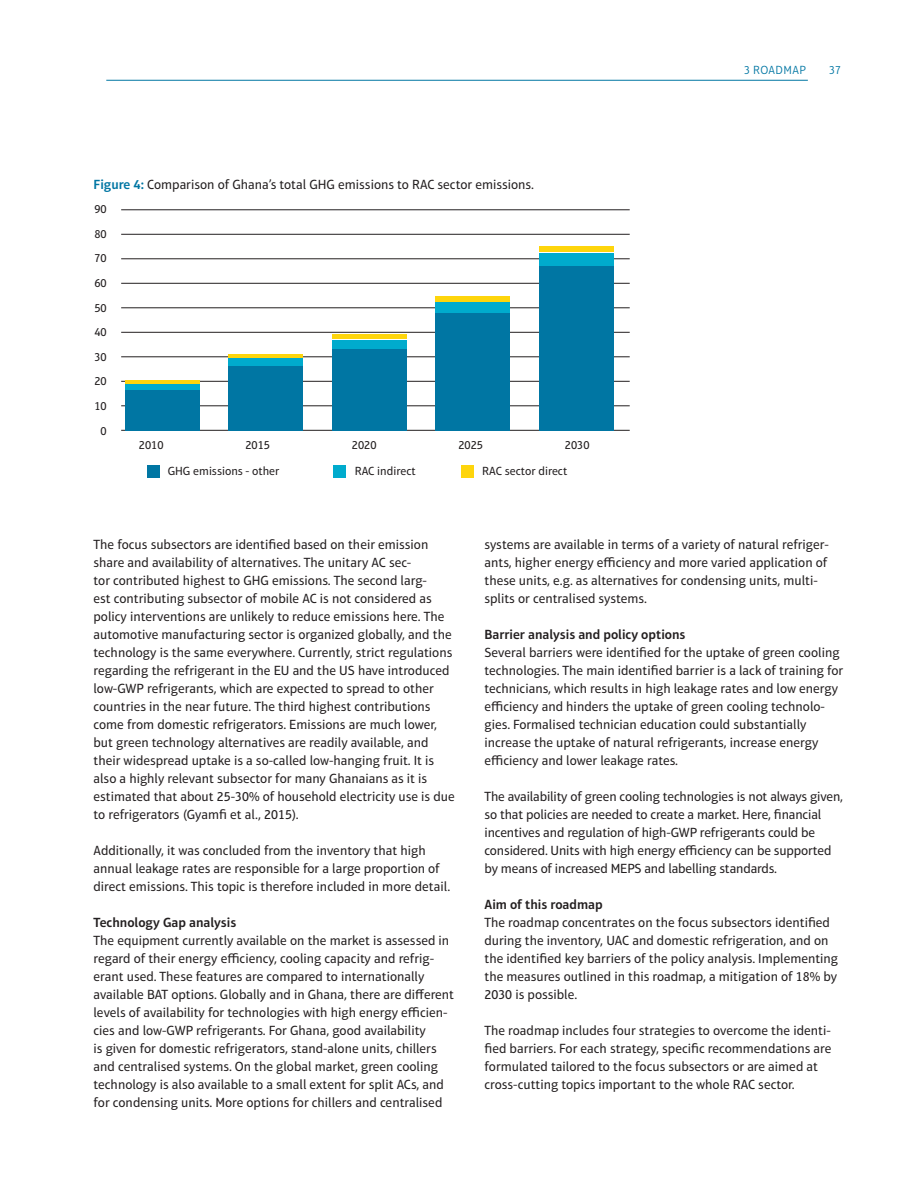
<style>
.page{position:relative;width:918px;height:1188px;background:#fff}
.page>*{position:absolute;margin:0;border:0;box-sizing:border-box;transform-origin:0 0}
.Copy{font:13.5px/18px "Aptifer Sans LT Pro";color:#231f20}
.Copy-2{font:600 13.5px "Aptifer Sans LT Pro";color:#231f20}
.Figure_Head{font:13.5px "Aptifer Sans LT Pro";color:#231f20}
.Copy-3{font:12px "Aptifer Sans LT Pro";color:#231f20}
.t1{font:300 12px "Aptifer Sans LT Pro";letter-spacing:.035em;color:#0076a3}
.s1{font-weight:600;color:#0076a3}
</style>
<div class="page">
<hr style="left:106px;top:80px;width:702px;height:1px;background:#0076a3">
<hr style="left:121px;top:430px;width:509px;height:1px;background:#231f20">
<hr style="left:121px;top:210px;width:509px;height:1px;background:#231f20">
<hr style="left:121px;top:234px;width:509px;height:1px;background:#231f20">
<hr style="left:121px;top:259px;width:509px;height:1px;background:#231f20">
<hr style="left:121px;top:283px;width:509px;height:1px;background:#231f20">
<hr style="left:121px;top:308px;width:509px;height:1px;background:#231f20">
<hr style="left:121px;top:332px;width:509px;height:1px;background:#231f20">
<hr style="left:121px;top:357px;width:509px;height:1px;background:#231f20">
<hr style="left:121px;top:381px;width:509px;height:1px;background:#231f20">
<hr style="left:121px;top:406px;width:509px;height:1px;background:#231f20">
<hr style="left:125px;top:380px;width:74px;height:3px;background:#fed50c">
<hr style="left:229px;top:354px;width:74px;height:4px;background:#fed50c">
<hr style="left:332px;top:335px;width:74px;height:4px;background:#fed50c">
<div style="left:436px;top:296px;width:74px;height:5px;background:#fed50c"></div>
<div style="left:539px;top:246px;width:74px;height:6px;background:#fed50c"></div>
<div style="left:125px;top:384px;width:74px;height:6px;background:#00abcd"></div>
<div style="left:229px;top:359px;width:74px;height:7px;background:#00abcd"></div>
<div style="left:332px;top:340px;width:74px;height:9px;background:#00abcd"></div>
<div style="left:436px;top:302px;width:74px;height:11px;background:#00abcd"></div>
<div style="left:539px;top:253px;width:74px;height:12px;background:#00abcd"></div>
<div style="left:125px;top:390px;width:74px;height:41px;background:#0076a3"></div>
<div style="left:229px;top:367px;width:74px;height:64px;background:#0076a3"></div>
<div style="left:332px;top:349px;width:74px;height:82px;background:#0076a3"></div>
<div style="left:436px;top:313px;width:74px;height:118px;background:#0076a3"></div>
<div style="left:539px;top:266px;width:74px;height:165px;background:#0076a3"></div>
<div style="left:147px;top:465px;width:12px;height:13px;background:#0076a3"></div>
<div style="left:333px;top:465px;width:13px;height:13px;background:#00abcd"></div>
<div style="left:461px;top:465px;width:12px;height:13px;background:#fed50c"></div>
<p class="Figure_Head" style="left:94px;top:177px;width:442px"><span class="s1">Figure 4:</span> Comparison of Ghana’s total GHG emissions to RAC sector emissions.</p>
<p class="Copy-3" style="left:94px;top:202px;width:14px">90</p>
<p class="Copy-3" style="left:94px;top:227px;width:14px">80</p>
<p class="Copy-3" style="left:94px;top:251px;width:14px">70</p>
<p class="Copy-3" style="left:94px;top:276px;width:14px">60</p>
<p class="Copy-3" style="left:94px;top:301px;width:14px">50</p>
<p class="Copy-3" style="left:94px;top:325px;width:14px">40</p>
<p class="Copy-3" style="left:94px;top:350px;width:14px">30</p>
<p class="Copy-3" style="left:94px;top:375px;width:14px">20</p>
<p class="Copy-3" style="left:94px;top:399px;width:14px">10</p>
<p class="Copy-3" style="left:101px;top:424px;width:8px">0</p>
<p class="Copy-3" style="left:139px;top:438px;width:26px">2010</p>
<p class="Copy-3" style="left:245px;top:438px;width:26px">2015</p>
<p class="Copy-3" style="left:352px;top:438px;width:26px">2020</p>
<p class="Copy-3" style="left:458px;top:438px;width:26px">2025</p>
<p class="Copy-3" style="left:565px;top:438px;width:26px">2030</p>
<p class="Copy-3" style="left:168px;top:464px;width:113px">GHG emissions - other</p>
<p class="Copy-3" style="left:355px;top:464px;width:63px">RAC indirect</p>
<p class="Copy-3" style="left:482px;top:464px;width:87px">RAC sector direct</p>
<p class="t1" style="left:744px;top:63px;width:63px">3 ROADMAP</p>
<p class="t1" style="left:829px;top:64px;width:14px">37</p>
<p class="Copy" style="left:94px;top:535px;width:363px">The focus subsectors are identified based on their emission share and availability of alternatives. The unitary AC sec-<br>tor contributed highest to GHG emissions. The second larg-<br>est contributing subsector of mobile AC is not considered as policy interventions are unlikely to reduce emissions here. The automotive manufacturing sector is organized globally, and the technology is the same everywhere. Currently, strict regulations regarding the refrigerant in the EU and the US have introduced low-GWP refrigerants, which are expected to spread to other countries in the near future. The third highest contributions come from domestic refrigerators. Emissions are much lower, but green technology alternatives are readily available, and their widespread uptake is a so-called low-hanging fruit. It is also a highly relevant subsector for many Ghanaians as it is estimated that about 25-30% of household electricity use is due to refrigerators (Gyamfi et al., 2015).</p>
<p class="Copy" style="left:94px;top:841px;width:358px">Additionally, it was concluded from the inventory that high annual leakage rates are responsible for a large proportion of direct emissions. This topic is therefore included in more detail.</p>
<p class="Copy-2" style="left:94px;top:914px;width:144px">Technology Gap analysis</p>
<p class="Copy" style="left:94px;top:931px;width:362px">The equipment currently available on the market is assessed in regard of their energy efficiency, cooling capacity and refrig&shy;erant used. These features are compared to internationally available BAT options. Globally and in Ghana, there are different levels of availability for technologies with high energy efficien&shy;cies and low-GWP refrigerants. For Ghana, good availability<br>is given for domestic refrigerators, stand-alone units, chillers and centralised systems. On the global market, green cooling technology is also available to a small extent for split ACs, and for condensing units. More options for chillers and centralised</p>
<p class="Copy" style="left:485px;top:535px;width:346px">systems are available in terms of a variety of natural refriger&shy;ants, higher energy efficiency and more varied application of these units, e.g. as alternatives for condensing units, multi&shy;splits or centralised systems.</p>
<p class="Copy-2" style="left:485px;top:626px;width:203px">Barrier analysis and policy options</p>
<p class="Copy" style="left:485px;top:643px;width:360px">Several barriers were identified for the uptake of green cooling technologies. The main identified barrier is a lack of training for technicians, which results in high leakage rates and low energy efficiency and hinders the uptake of green cooling technolo&shy;gies. Formalised technician education could substantially increase the uptake of natural refrigerants, increase energy efficiency and lower leakage rates.</p>
<p class="Copy" style="left:485px;top:787px;width:360px">The availability of green cooling technologies is not always given, so that policies are needed to create a market. Here, financial incentives and regulation of high-GWP refrigerants could be considered. Units with high energy efficiency can be supported by means of increased MEPS and labelling standards.</p>
<p class="Copy-2" style="left:485px;top:896px;width:120px">Aim of this roadmap</p>
<p class="Copy" style="left:485px;top:913px;width:355px">The roadmap concentrates on the focus subsectors identified during the inventory, UAC and domestic refrigeration, and on the identified key barriers of the policy analysis. Implementing the measures outlined in this roadmap, a mitigation of 18% by 2030 is possible.</p>
<p class="Copy" style="left:485px;top:1021px;width:348px">The roadmap includes four strategies to overcome the identi&shy;fied barriers. For each strategy, specific recommendations are formulated tailored to the focus subsectors or are aimed at cross-cutting topics important to the whole RAC sector.</p>
</div>
